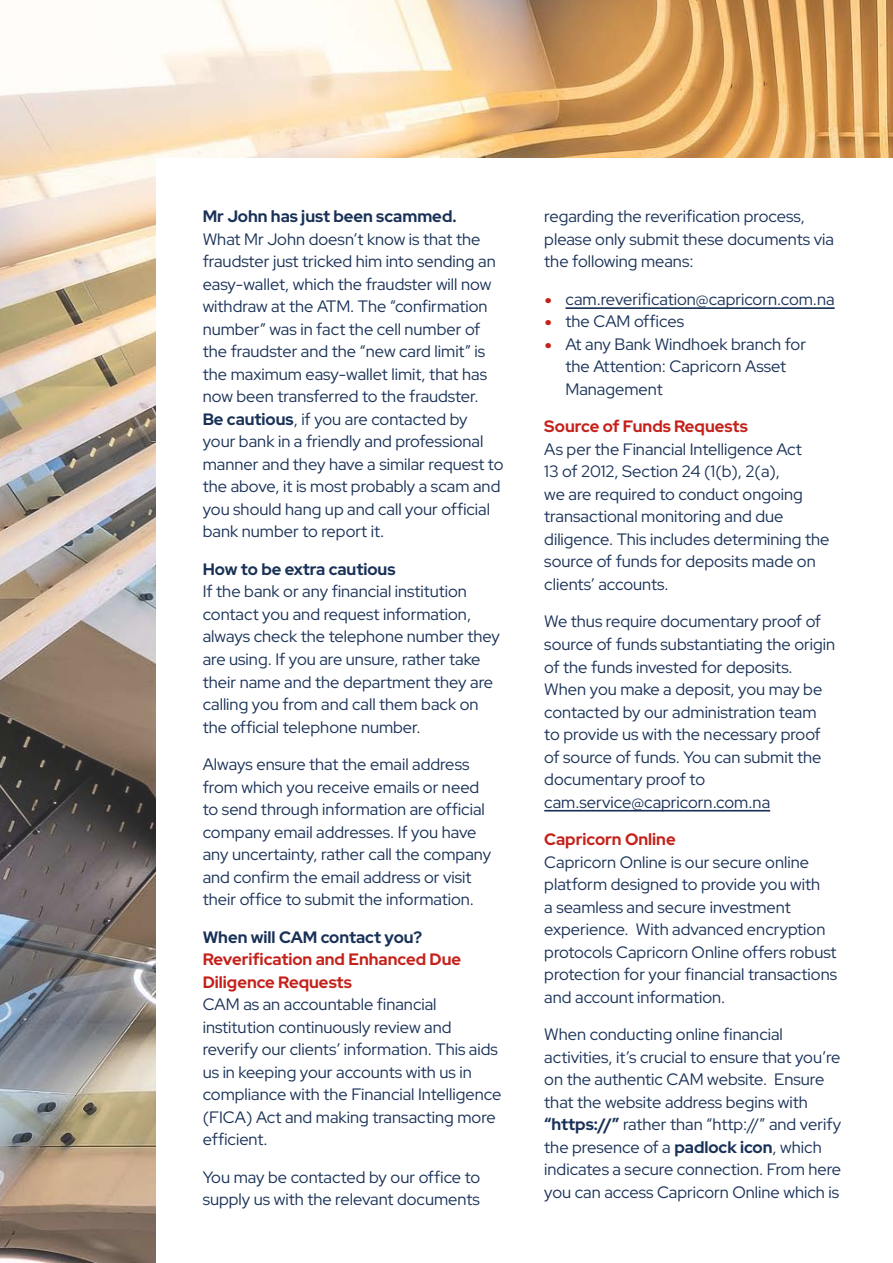
<style>
.page{position:relative;width:893px;height:1263px;background:#fff}
.page>*{position:absolute;margin:0;border:0;box-sizing:border-box;transform-origin:0 0}
.t1{font:16.5px/22.5px "Red Hat Display";color:#193157}
.t2{font:700 16.5px/22.5px "Red Hat Display";color:#c4211a}
.t3{font:700 16.5px "Red Hat Display";color:#193157}
.s1{font-weight:700}
.s2{font-family:"FS Albert";font-weight:300;color:#c4211a}
</style>
<div class="page">
<img style="left:0;top:0;width:893px;height:1263px">
<div style="left:156px;top:159px;width:737px;height:1104px;background:#fff"></div>
<hr style="left:566px;top:307px;width:269px;height:2px;background:#193157">
<hr style="left:544px;top:810px;width:226px;height:1px;background:#193157">
<p class="t3" style="left:203px;top:206px;width:255px">Mr John has just been scammed.</p>
<p class="t1" style="left:203px;top:227px;width:302px">What Mr John doesn’t know is that the fraudster just tricked him into sending an easy-wallet, which the fraudster will now withdraw at the ATM. The “confirmation number” was in fact the cell number of the fraudster and the “new card limit” is the maximum easy-wallet limit, that has now been transferred to the fraudster.<br><span class="s1">Be cautious</span>, if you are contacted by your bank in a friendly and professional manner and they have a similar request to the above, it is most probably a scam and you should hang up and call your official bank number to report it.</p>
<p class="t3" style="left:203px;top:558px;width:194px">How to be extra cautious</p>
<p class="t1" style="left:203px;top:580px;width:299px">If the bank or any financial institution contact you and request information, always check the telephone number they are using. If you are unsure, rather take their name and the department they are calling you from and call them back on the official telephone number.</p>
<p class="t1" style="left:203px;top:753px;width:290px">Always ensure that the email address from which you receive emails or need to send through information are official company email addresses. If you have any uncertainty, rather call the company and confirm the email address or visit their office to submit the information.</p>
<p class="t3" style="left:203px;top:926px;width:221px">When will CAM contact you?</p>
<p class="t2" style="left:203px;top:948px;width:260px">Reverification and Enhanced Due<br>Diligence Requests</p>
<p class="t1" style="left:203px;top:993px;width:300px">CAM as an accountable financial institution continuously review and reverify our clients’ information. This aids us in keeping your accounts with us in compliance with the Financial Intelligence (FICA) Act and making transacting more efficient.</p>
<p class="t1" style="left:203px;top:1165px;width:279px">You may be contacted by our office to supply us with the relevant documents</p>
<p class="t1" style="left:544px;top:205px;width:291px">regarding the reverification process, please only submit these documents via the following means:</p>
<p class="t1" style="left:544px;top:287px;width:292px"><span class="s2">•</span> cam.reverification@capricorn.com.na</p>
<p class="t1" style="left:544px;top:310px;width:141px"><span class="s2">•</span> the CAM offices</p>
<p class="t1" style="left:566px;top:332px;width:242px;text-indent:-21px"><span class="s2">•</span> At any Bank Windhoek branch for the Attention: Capricorn Asset<br>Management</p>
<p class="t2" style="left:544px;top:415px;width:205px">Source of Funds Requests</p>
<p class="t1" style="left:544px;top:437px;width:287px">As per the Financial Intelligence Act<br>13 of 2012, Section 24 (1(b), 2(a),<br>we are required to conduct ongoing transactional monitoring and due diligence. This includes determining the source of funds for deposits made on clients’ accounts.</p>
<p class="t1" style="left:544px;top:610px;width:292px">We thus require documentary proof of source of funds substantiating the origin of the funds invested for deposits.<br>When you make a deposit, you may be contacted by our administration team to provide us with the necessary proof of source of funds. You can submit the documentary proof to cam.service@capricorn.com.na</p>
<p class="t2" style="left:544px;top:828px;width:133px">Capricorn Online</p>
<p class="t1" style="left:544px;top:850px;width:294px">Capricorn Online is our secure online platform designed to provide you with<br>a seamless and secure investment experience. With advanced encryption protocols Capricorn Online offers robust protection for your financial transactions and account information.</p>
<p class="t1" style="left:544px;top:1023px;width:298px">When conducting online financial activities, it’s crucial to ensure that you’re on the authentic CAM website. Ensure that the website address begins with <span class="s1">“https://”</span> rather than “http://” and verify the presence of a <span class="s1">padlock icon</span>, which indicates a secure connection. From here you can access Capricorn Online which is</p>
</div>
